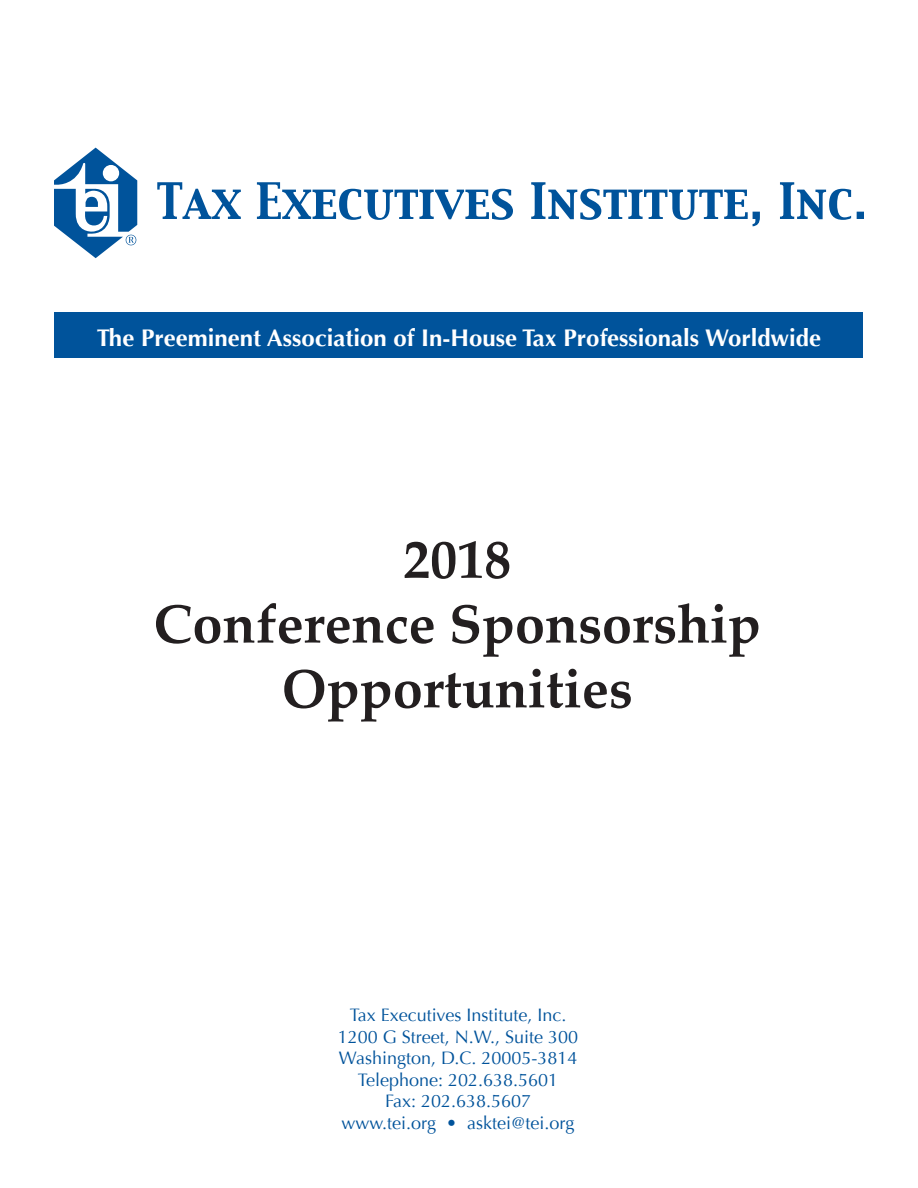
<style>
.page{position:relative;width:918px;height:1188px;background:#fff}
.page>*{position:absolute;margin:0;border:0;box-sizing:border-box;transform-origin:0 0}
.t1{font:700 54px/64.8px "Palatino Linotype";color:#231f20;text-align:center}
.t2{font:700 24px "Optima";color:#fff}
.t3{font:18px/21.6px "Optima";color:#00539b;text-align:center}
</style>
<div class="page">
<svg style="left:157px;top:182px;width:707px;height:44px"></svg>
<svg style="left:54px;top:148px;width:83px;height:110px"></svg>
<div style="left:55px;top:312px;width:808px;height:45px;background:#00539b"></div>
<h2 class="t2" style="left:97px;top:324px;width:726px">The Preeminent Association of In-House Tax Professionals Worldwide</h2>
<h1 class="t1" style="left:154px;top:525px;width:609px">2018<br>Conference Sponsorship<br>Opportunities</h1>
<p class="t3" style="left:338px;top:1004px;width:242px">Tax Executives Institute, Inc.<br>1200 G Street, N.W., Suite 300<br>Washington, D.C. 20005-3814<br>Telephone: 202.638.5601<br>Fax: 202.638.5607 www.tei.org • asktei@tei.org</p>
</div>
